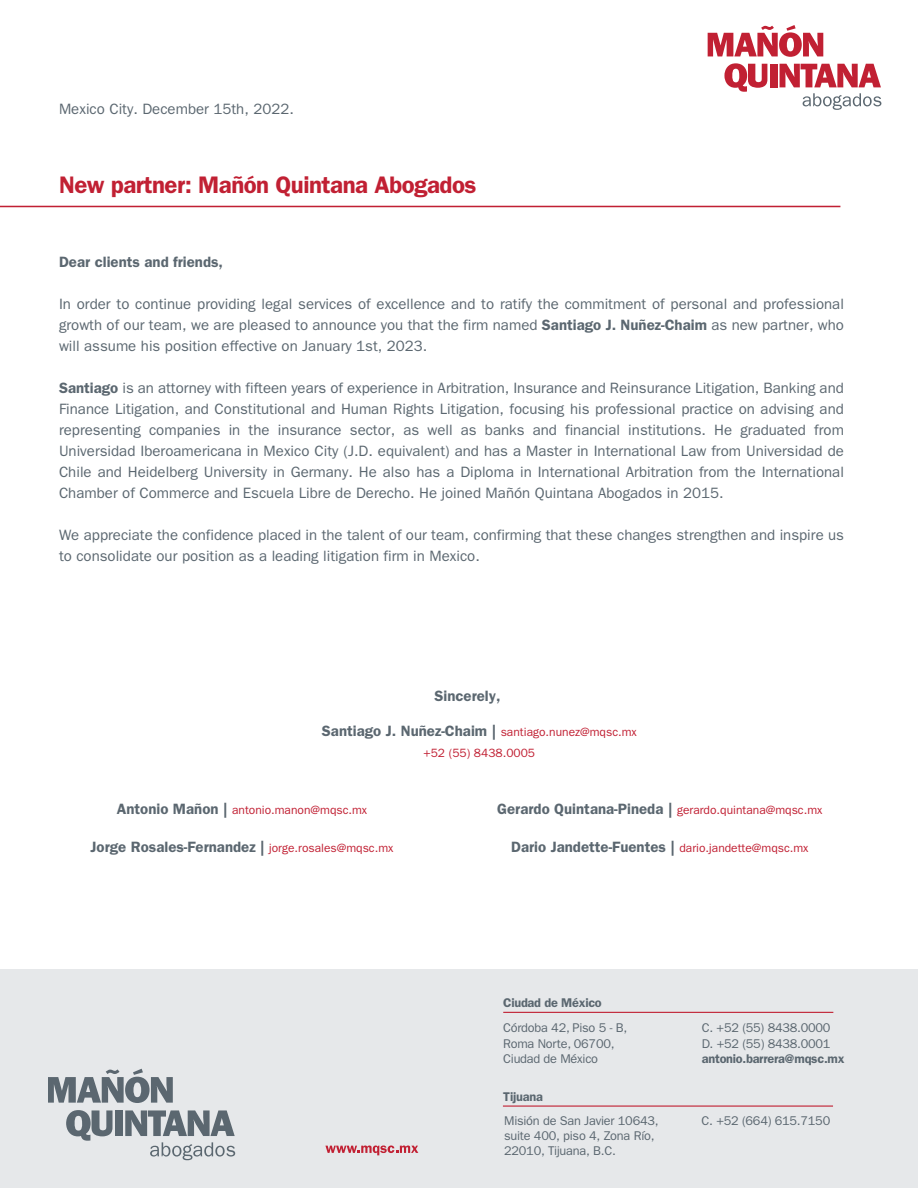
<style>
.page{position:relative;width:918px;height:1188px;background:#fff}
.page>*{position:absolute;margin:0;border:0;box-sizing:border-box;transform-origin:0 0}
.t1{font:600 24px "Franklin Gothic";letter-spacing:-.02em;color:#c12033}
.t2{font:15px/21px "Franklin Gothic";color:#5b6770;text-align:justify}
.t3{font:600 15px "Franklin Gothic";color:#5b6770}
.t4{font:12.75px/15.3px "ITC Franklin Gothic Std";letter-spacing:-.02em;color:#5b6770}
.t5{font:600 12.75px "ITC Franklin Gothic Std";letter-spacing:-.02em;color:#5b6770}
.t6{font:12px "Franklin Gothic";color:#c12033}
.s1{font-weight:600}
.s2{font-weight:400;font-size:12px;color:#c12033}
.s3{font-weight:600;font-size:15px;color:#5b6770}
</style>
<div class="page">
<div style="left:0;top:970px;width:918px;height:218px;background:#e6e8ea"></div>
<hr style="left:503px;top:1012px;width:330px;height:1px;background:#c12033">
<hr style="left:503px;top:1106px;width:330px;height:1px;background:#c12033">
<svg style="left:48px;top:1069px;width:125px;height:34px"></svg>
<svg style="left:66px;top:1110px;width:47px;height:31px"></svg>
<div style="left:115px;top:1110px;width:8px;height:26px;background:#5b6770"></div>
<svg style="left:125px;top:1110px;width:110px;height:26px"></svg>
<svg style="left:150px;top:1142px;width:85px;height:18px"></svg>
<svg style="left:325px;top:1146px;width:93px;height:9px"></svg>
<svg style="left:708px;top:25px;width:115px;height:32px"></svg>
<svg style="left:724px;top:63px;width:43px;height:29px"></svg>
<div style="left:770px;top:64px;width:7px;height:23px;background:#c12033"></div>
<svg style="left:780px;top:64px;width:101px;height:23px"></svg>
<svg style="left:803px;top:93px;width:78px;height:17px"></svg>
<hr style="left:0;top:206px;width:840px;height:1px;background:#c12033">
<p class="t2" style="left:59px;top:99px;width:236px">Mexico City. December 15th, 2022.</p>
<h1 class="t1" style="left:59px;top:171px;width:419px">New partner: Mañón Quintana Abogados</h1>
<p class="t3" style="left:59px;top:253px;width:166px">Dear clients and friends,</p>
<p class="t2" style="left:59px;top:293px;width:786px">In order to continue providing legal services of excellence and to ratify the commitment of personal and professional growth of our team, we are pleased to announce you that the firm named <span class="s1">Santiago J. Nuñez-Chaim</span> as new partner, who will assume his position effective on January 1st, 2023.</p>
<p class="t2" style="left:59px;top:377px;width:786px"><span class="s1">Santiago</span> is an attorney with fifteen years of experience in Arbitration, Insurance and Reinsurance Litigation, Banking and Finance Litigation, and Constitutional and Human Rights Litigation, focusing his professional practice on advising and representing companies in the insurance sector, as well as banks and financial institutions. He graduated from Universidad Iberoamericana in Mexico City (J.D. equivalent) and has a Master in International Law from Universidad de Chile and Heidelberg University in Germany. He also has a Diploma in International Arbitration from the International Chamber of Commerce and Escuela Libre de Derecho. He joined Mañón Quintana Abogados in 2015.</p>
<p class="t2" style="left:59px;top:524px;width:787px">We appreciate the confidence placed in the talent of our team, confirming that these changes strengthen and inspire us to consolidate our position as a leading litigation firm in Mexico.</p>
<p class="t3" style="left:435px;top:687px;width:67px">Sincerely,</p>
<p class="t3" style="left:322px;top:722px;width:316px">Santiago J. Nuñez-Chaim | <span class="s2">santiago.nunez@mqsc.mx</span></p>
<p class="t6" style="left:424px;top:746px;width:113px">+52 (55) 8438.0005</p>
<p class="t6" style="left:117px;top:803px;width:252px"><span class="s3">Antonio Mañon |</span> antonio.manon@mqsc.mx</p>
<p class="t3" style="left:91px;top:838px;width:304px">Jorge Rosales-Fernandez | <span class="s2">jorge.rosales@mqsc.mx</span></p>
<p class="t6" style="left:497px;top:803px;width:327px"><span class="s3">Gerardo Quintana-Pineda |</span> gerardo.quintana@mqsc.mx</p>
<p class="t3" style="left:511px;top:838px;width:299px">Dario Jandette-Fuentes | <span class="s2">dario.jandette@mqsc.mx</span></p>
<p class="t5" style="left:503px;top:995px;width:100px">Ciudad de México</p>
<p class="t4" style="left:503px;top:1021px;width:125px">Córdoba 42, Piso 5 - B,<br>Roma Norte, 06700,<br>Ciudad de México</p>
<p class="t5" style="left:503px;top:1089px;width:41px">Tijuana</p>
<p class="t4" style="left:702px;top:1021px;width:130px">C. +52 (55) 8438.0000<br>D. +52 (55) 8438.0001</p>
<p class="t5" style="left:702px;top:1051px;width:144px">antonio.barrera@mqsc.mx</p>
<p class="t4" style="left:504px;top:1113px;width:156px">Misión de San Javier 10643, suite 400, piso 4, Zona Río,<br>22010, Tijuana, B.C.</p>
<p class="t4" style="left:702px;top:1114px;width:130px">C. +52 (664) 615.7150</p>
</div>
